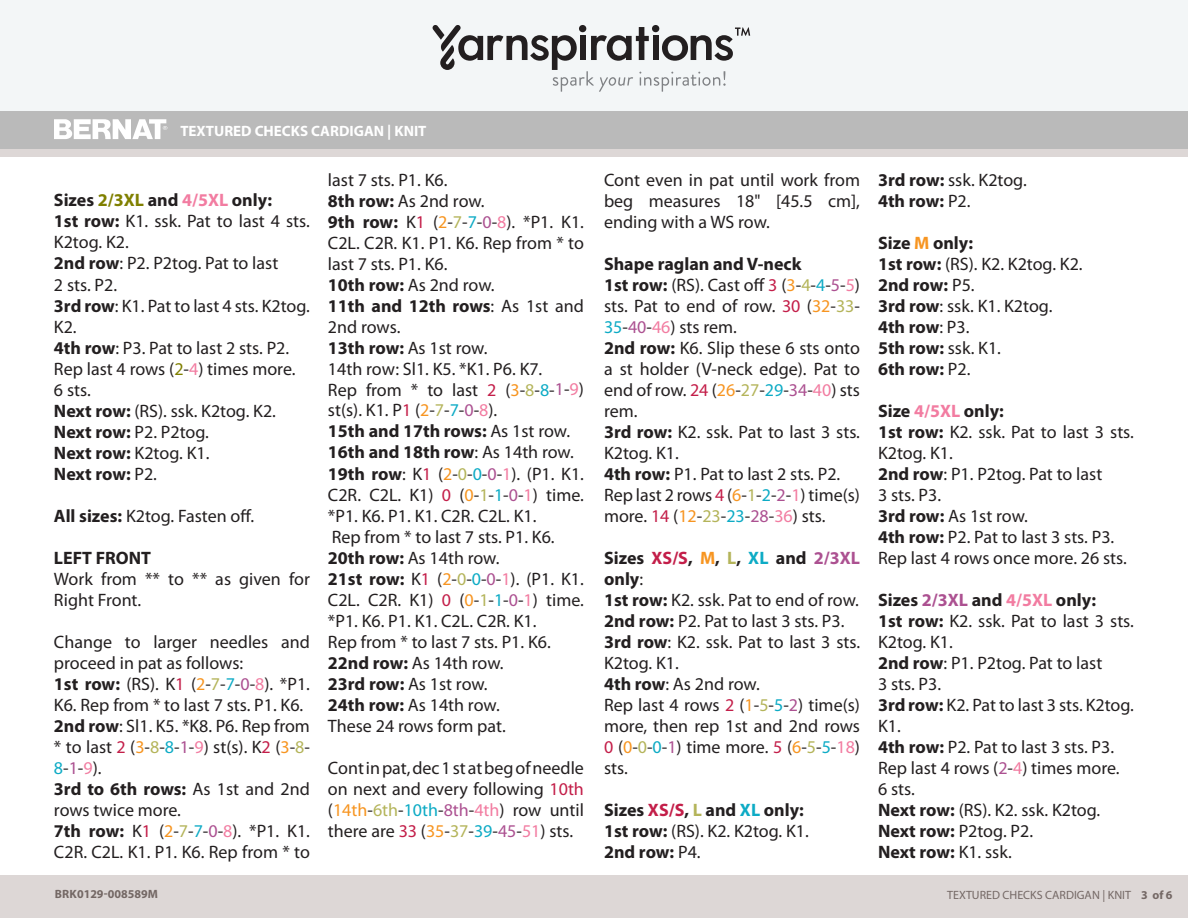
<style>
.page{position:relative;width:1188px;height:918px;background:#fff}
.page>*{position:absolute;margin:0;border:0;box-sizing:border-box;transform-origin:0 0}
.t1{font:18px/21px "Myriad Pro";color:#231f20}
.t2{font:700 18px/21px "Myriad Pro";color:#231f20}
.Pattern_Title{font:700 15px "Myriad Pro";color:#fff}
.Pattern_Title-2{font:700 15px "Myriad Pro";letter-spacing:.02em;color:#fff}
.t3{font:700 12px "Myriad Pro";letter-spacing:.02em;color:#746865}
.t4{font:12px "Myriad Pro";color:#746865}
.t5{font:700 12px "Myriad Pro";color:#746865}
.s1{font-weight:400}
.s2{font-weight:700}
.s3{font-weight:700;color:#808000}
.s4{font-weight:700;color:#f27ca1}
.s5{color:#808000}
.s6{color:#f27ca1}
.s7{color:#c31e49}
.s8{color:#f79521}
.s9{color:#b4b45a}
.s10{color:#0dabc5}
.s11{color:#ac5191}
.s12{font-weight:700;color:#c31e49}
.s13{font-weight:700;color:#f79521}
.s14{font-weight:700;color:#b4b45a}
.s15{font-weight:700;color:#0dabc5}
.s16{font-weight:700;color:#ac5191}
</style>
<div class="page">
<div style="left:0;top:111px;width:1188px;height:38px;background:#bababa"></div>
<div style="left:0;top:0;width:1188px;height:111px;background:#f3f6f7"></div>
<svg style="left:433px;top:25px;width:318px;height:67px"></svg>
<div style="left:0;top:149px;width:1188px;height:769px;background:#ddd7d6"></div>
<div style="left:0;top:157px;width:1188px;height:717px;background:#fff"></div>
<svg style="left:54px;top:119px;width:113px;height:20px"></svg>
<p class="Pattern_Title" style="left:180px;top:121px;width:248px">TEXTURED CHECKS CARDIGAN | KNIT</p>
<p class="Pattern_Title-2" style="left:181px;top:121px;width:238px">LACE BORDER BLANKET <span class="s1">| CROCHET</span></p>
<p class="t1" style="left:54px;top:190px;width:257px"><span class="s2">Sizes</span> <span class="s3">2/3XL</span> <span class="s2">and</span> <span class="s4">4/5XL</span> <span class="s2">only:<br>1st row:</span> K1. ssk. Pat to last 4 sts.<br>K2tog. K2.<br><span class="s2">2nd row</span>: P2. P2tog. Pat to last<br>2 sts. P2.<br><span class="s2">3rd row</span>: K1. Pat to last 4 sts. K2tog.<br>K2.<br><span class="s2">4th row</span>: P3. Pat to last 2 sts. P2.<br>Rep last 4 rows (<span class="s5">2</span>-<span class="s6">4</span>) times more.<br>6 sts.<br><span class="s2">Next row:</span> (RS). ssk. K2tog. K2.<br><span class="s2">Next row:</span> P2. P2tog.<br><span class="s2">Next row:</span> K2tog. K1.<br><span class="s2">Next row:</span> P2.</p>
<p class="t1" style="left:54px;top:505px;width:202px"><span class="s2">All sizes:</span> K2tog. Fasten off.</p>
<p class="t1" style="left:54px;top:547px;width:257px"><span class="s2">LEFT FRONT<br></span>Work from ** to ** as given for<br>Right Front.</p>
<p class="t1" style="left:54px;top:631px;width:258px">Change to larger needles and proceed in pat as follows:<br><span class="s2">1st row:</span> (RS). K<span class="s7">1</span> (<span class="s8">2</span>-<span class="s9">7</span>-<span class="s10">7</span>-<span class="s11">0</span>-<span class="s6">8</span>). *P1.<br>K6. Rep from * to last 7 sts. P1. K6.<br><span class="s2">2nd row</span>: Sl1. K5. *K8. P6. Rep from * to last <span class="s7">2</span> (<span class="s8">3</span>-<span class="s9">8</span>-<span class="s10">8</span>-<span class="s11">1</span>-<span class="s6">9</span>) st(s). K<span class="s7">2</span> (<span class="s8">3</span>-<span class="s9">8</span>-<br><span class="s10">8</span>-<span class="s11">1</span>-<span class="s6">9</span>).<br><span class="s2">3rd to 6th rows:</span> As 1st and 2nd rows twice more.<br><span class="s2">7th row:</span> K<span class="s7">1</span> (<span class="s8">2</span>-<span class="s9">7</span>-<span class="s10">7</span>-<span class="s11">0</span>-<span class="s6">8</span>). *P1. K1.<br>C2R. C2L. K1. P1. K6. Rep from * to</p>
<p class="t1" style="left:328px;top:169px;width:258px">last 7 sts. P1. K6.<br><span class="s2">8th row:</span> As 2nd row.<br><span class="s2">9th row:</span> K<span class="s7">1</span> (<span class="s8">2</span>-<span class="s9">7</span>-<span class="s10">7</span>-<span class="s11">0</span>-<span class="s6">8</span>). *P1. K1.<br>C2L. C2R. K1. P1. K6. Rep from * to last 7 sts. P1. K6.<br><span class="s2">10th row:</span> As 2nd row.<br><span class="s2">11th and 12th rows</span>: As 1st and<br>2nd rows.<br><span class="s2">13th row:</span> As 1st row.<br>14th row: Sl1. K5. *K1. P6. K7.<br>Rep from * to last <span class="s7">2</span> (<span class="s8">3</span>-<span class="s9">8</span>-<span class="s10">8</span>-<span class="s11">1</span>-<span class="s6">9</span>) st(s). K1. P<span class="s7">1</span> (<span class="s8">2</span>-<span class="s9">7</span>-<span class="s10">7</span>-<span class="s11">0</span>-<span class="s6">8</span>).<br><span class="s2">15th and 17th rows:</span> As 1st row.<br><span class="s2">16th and 18th row</span>: As 14th row.<br><span class="s2">19th row</span>: K<span class="s7">1</span> (<span class="s8">2</span>-<span class="s9">0</span>-<span class="s10">0</span>-<span class="s11">0</span>-<span class="s6">1</span>). (P1. K1.<br>C2R. C2L. K1) <span class="s7">0</span> (<span class="s8">0</span>-<span class="s9">1</span>-<span class="s10">1</span>-<span class="s11">0</span>-<span class="s6">1</span>) time. *P1. K6. P1. K1. C2R. C2L. K1.<br>Rep from * to last 7 sts. P1. K6.<br><span class="s2">20th row:</span> As 14th row.<br><span class="s2">21st row:</span> K<span class="s7">1</span> (<span class="s8">2</span>-<span class="s9">0</span>-<span class="s10">0</span>-<span class="s11">0</span>-<span class="s6">1</span>). (P1. K1.<br>C2L. C2R. K1) <span class="s7">0</span> (<span class="s8">0</span>-<span class="s9">1</span>-<span class="s10">1</span>-<span class="s11">0</span>-<span class="s6">1</span>) time. *P1. K6. P1. K1. C2L. C2R. K1.<br>Rep from * to last 7 sts. P1. K6.<br><span class="s2">22nd row:</span> As 14th row.<br><span class="s2">23rd row:</span> As 1st row.<br><span class="s2">24th row:</span> As 14th row.<br>These 24 rows form pat.</p>
<p class="t1" style="left:328px;top:757px;width:258px;text-align:justify">Cont in pat, dec 1 st at beg of needle on next and every following <span class="s7">10th </span>(<span class="s8">14th</span>-<span class="s9">6th</span>-<span class="s10">10th</span>-<span class="s11">8th</span>-<span class="s6">4th</span>) row until there are <span class="s7">33</span> (<span class="s8">35</span>-<span class="s9">37</span>-<span class="s10">39</span>-<span class="s11">45</span>-<span class="s6">51</span>) sts.</p>
<p class="t1" style="left:604px;top:169px;width:258px;text-align:justify">Cont even in pat until work from beg measures 18" [45.5 cm], ending with a WS row.</p>
<p class="t1" style="left:604px;top:253px;width:257px"><span class="s2">Shape raglan and V-neck<br>1st row:</span> (RS). Cast off <span class="s7">3</span> (<span class="s8">3</span>-<span class="s9">4</span>-<span class="s10">4</span>-<span class="s11">5</span>-<span class="s6">5</span>) sts. Pat to end of row. <span class="s7">30</span> (<span class="s8">32</span>-<span class="s9">33</span>-<br><span class="s10">35</span>-<span class="s11">40</span>-<span class="s6">46</span>) sts rem.<br><span class="s2">2nd row:</span> K6. Slip these 6 sts onto a st holder (V-neck edge). Pat to end of row. <span class="s7">24</span> (<span class="s8">26</span>-<span class="s9">27</span>-<span class="s10">29</span>-<span class="s11">34</span>-<span class="s6">40</span>) sts rem.<br><span class="s2">3rd row:</span> K2. ssk. Pat to last 3 sts.<br>K2tog. K1.<br><span class="s2">4th row:</span> P1. Pat to last 2 sts. P2.<br>Rep last 2 rows <span class="s7">4</span> (<span class="s8">6</span>-<span class="s9">1</span>-<span class="s10">2</span>-<span class="s11">2</span>-<span class="s6">1</span>) time(s) more. <span class="s7">14</span> (<span class="s8">12</span>-<span class="s9">23</span>-<span class="s10">23</span>-<span class="s11">28</span>-<span class="s6">36</span>) sts.</p>
<p class="t1" style="left:604px;top:547px;width:258px"><span class="s2">Sizes</span> <span class="s12">XS/S</span><span class="s2">,</span> <span class="s13">M</span><span class="s2">,</span> <span class="s14">L</span><span class="s2">,</span> <span class="s15">XL</span> <span class="s2">and</span> <span class="s16">2/3XL </span><span class="s2">only</span>:<br><span class="s2">1st row:</span> K2. ssk. Pat to end of row.<br><span class="s2">2nd row:</span> P2. Pat to last 3 sts. P3.<br><span class="s2">3rd row</span>: K2. ssk. Pat to last 3 sts.<br>K2tog. K1.<br><span class="s2">4th row</span>: As 2nd row.<br>Rep last 4 rows <span class="s7">2</span> (<span class="s8">1</span>-<span class="s9">5</span>-<span class="s10">5</span>-<span class="s11">2</span>) time(s) more, then rep 1st and 2nd rows<br><span class="s7">0</span> (<span class="s8">0</span>-<span class="s9">0</span>-<span class="s10">0</span>-<span class="s11">1</span>) time more. <span class="s7">5</span> (<span class="s8">6</span>-<span class="s9">5</span>-<span class="s10">5</span>-<span class="s6">18</span>) sts.</p>
<p class="t2" style="left:604px;top:799px;width:206px">Sizes <span class="s7">XS/S</span>, <span class="s9">L</span> and <span class="s10">XL</span> only:<br>1st row: <span class="s1">(RS). K2. K2tog. K1.<br></span>2nd row: <span class="s1">P4.</span></p>
<p class="t2" style="left:878px;top:169px;width:150px">3rd row: <span class="s1">ssk. K2tog.<br></span>4th row: <span class="s1">P2.</span></p>
<p class="t2" style="left:878px;top:232px;width:206px">Size <span class="s8">M</span> only:<br>1st row: <span class="s1">(RS). K2. K2tog. K2.<br></span>2nd row: <span class="s1">P5.<br></span>3rd row<span class="s1">: ssk. K1. K2tog.<br></span>4th row<span class="s1">: P3.<br></span>5th row: <span class="s1">ssk. K1.<br></span>6th row: <span class="s1">P2.</span></p>
<p class="t1" style="left:878px;top:400px;width:257px"><span class="s2">Size</span> <span class="s4">4/5XL</span> <span class="s2">only:<br>1st row:</span> K2. ssk. Pat to last 3 sts.<br>K2tog. K1.<br><span class="s2">2nd row</span>: P1. P2tog. Pat to last<br>3 sts. P3.<br><span class="s2">3rd row:</span> As 1st row.<br><span class="s2">4th row:</span> P2. Pat to last 3 sts. P3.<br>Rep last 4 rows once more. 26 sts.</p>
<p class="t1" style="left:878px;top:589px;width:258px"><span class="s2">Sizes</span> <span class="s16">2/3XL</span> <span class="s2">and</span> <span class="s4">4/5XL</span> <span class="s2">only:<br>1st row:</span> K2. ssk. Pat to last 3 sts.<br>K2tog. K1.<br><span class="s2">2nd row</span>: P1. P2tog. Pat to last<br>3 sts. P3.<br><span class="s2">3rd row:</span> K2. Pat to last 3 sts. K2tog.<br>K1.<br><span class="s2">4th row:</span> P2. Pat to last 3 sts. P3.<br>Rep last 4 rows (<span class="s11">2</span>-<span class="s6">4</span>) times more.<br>6 sts.<br><span class="s2">Next row:</span> (RS). K2. ssk. K2tog.<br><span class="s2">Next row:</span> P2tog. P2.<br><span class="s2">Next row:</span> K1. ssk.</p>
<p class="t3" style="left:846px;top:887px;width:289px">GRANNY STRAWBERRY DISH LOTH | <span class="s1">CROCHET 1 of 1</span></p>
<p class="t5" style="left:55px;top:886px;width:105px">BRK0129-008589M</p>
<p class="t4" style="left:947px;top:887px;width:227px">TEXTURED CHECKS CARDIGAN | KNIT <span class="s2">3 of 6</span></p>
</div>
